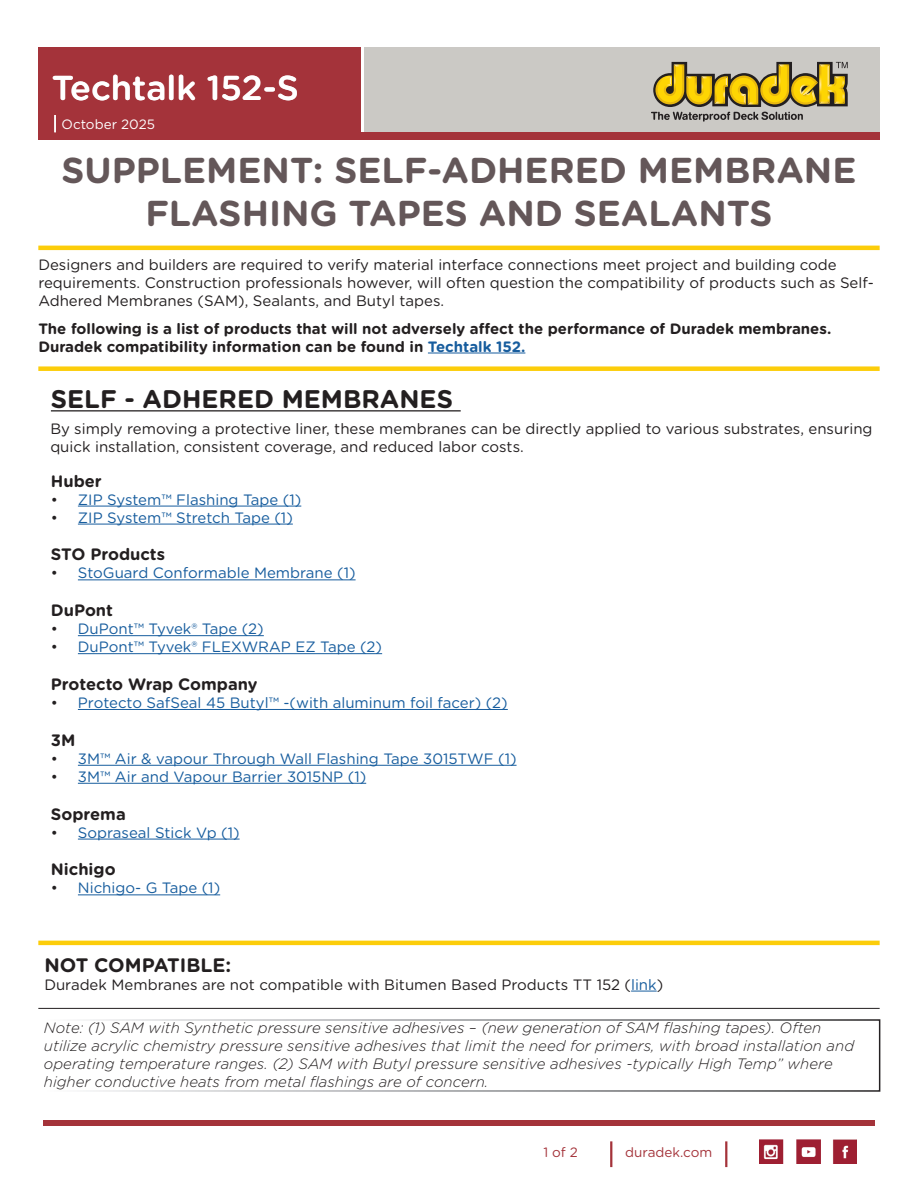
<style>
.page{position:relative;width:918px;height:1188px;background:#fff}
.page>*{position:absolute;margin:0;border:0;box-sizing:border-box;transform-origin:0 0}
.t1{font:700 36px/43.2px "Gotham Rounded";color:#645759;text-align:center}
.t2{font:500 34.5px "Gotham Rounded";color:#fff}
.t3{font:700 25.5px "Gotham Rounded";color:#231f20}
.t4{font:700 19.5px "Gotham Rounded";color:#231f20}
.t5{font:700 16.5px "Gotham Rounded";color:#231f20}
.t6{font:15px/18px "Gotham Rounded";color:#231f20}
.t7{font:italic 300 15px/18px "Gotham Rounded";color:#231f20}
.t8{font:15px "Gotham Rounded";color:#175d9e}
.t9{font:700 15px/18px "Gotham Rounded";color:#231f20}
.t10{font:13.5px "Gotham Rounded";color:#a4333a}
.t11{font:13.5px "Gotham Rounded";color:#fff}
.s1{color:#175d9e}
.s2{color:#231f20}
</style>
<div class="page">
<div style="left:38px;top:47px;width:323px;height:92px;background:#a4333a"></div>
<div style="left:364px;top:47px;width:516px;height:92px;background:#cbc9c5"></div>
<div style="left:358px;top:132px;width:522px;height:7px;background:#a4333a"></div>
<svg style="left:651px;top:62px;width:197px;height:60px"></svg>
<div style="left:43px;top:1121px;width:832px;height:5px;background:#a4333a"></div>
<hr style="left:725px;top:1141px;width:2px;height:26px;background:#a4333a">
<hr style="left:610px;top:1141px;width:2px;height:26px;background:#a4333a">
<img style="left:833px;top:1140px;width:24px;height:24px">
<img style="left:759px;top:1143px;width:1px;height:21px">
<img style="left:760px;top:1140px;width:61px;height:24px">
<hr style="left:38px;top:246px;width:842px;height:4px;background:#fccd0a">
<div style="left:38px;top:366px;width:842px;height:5px;background:#fccd0a"></div>
<hr style="left:38px;top:941px;width:842px;height:4px;background:#fccd0a">
<hr style="left:38px;top:1008px;width:842px;height:1px;background:#231f20">
<hr style="left:428px;top:353px;width:97px;height:1px;background:#175d9e">
<svg style="left:54px;top:115px;width:2px;height:17px"></svg>
<hr style="left:51px;top:410px;width:410px;height:1px;background:#231f20">
<hr style="left:78px;top:506px;width:223px;height:1px;background:#175d9e">
<hr style="left:78px;top:524px;width:215px;height:1px;background:#175d9e">
<hr style="left:78px;top:579px;width:278px;height:1px;background:#175d9e">
<hr style="left:78px;top:635px;width:186px;height:1px;background:#175d9e">
<hr style="left:78px;top:653px;width:304px;height:1px;background:#175d9e">
<hr style="left:78px;top:709px;width:430px;height:1px;background:#175d9e">
<hr style="left:78px;top:765px;width:439px;height:1px;background:#175d9e">
<hr style="left:78px;top:783px;width:288px;height:1px;background:#175d9e">
<hr style="left:78px;top:839px;width:162px;height:1px;background:#175d9e">
<hr style="left:78px;top:894px;width:142px;height:1px;background:#175d9e">
<svg style="left:631px;top:991px;width:26px;height:1px"></svg>
<div style="left:42px;top:1019px;width:838px;height:73px;border:2px solid #fff"></div>
<h2 class="t2" style="left:52px;top:63px;width:249px">Techtalk 152-S</h2>
<p class="t11" style="left:62px;top:115px;width:95px">October 2025</p>
<h1 class="t1" style="left:61px;top:147px;width:797px">SUPPLEMENT: SELF-ADHERED MEMBRANE<br>FLASHING TAPES AND SEALANTS</h1>
<p class="t6" style="left:38px;top:255px;width:837px">Designers and builders are required to verify material interface connections meet project and building code requirements. Construction professionals however, will often question the compatibility of products such as Self-<br>Adhered Membranes (SAM), Sealants, and Butyl tapes.</p>
<p class="t9" style="left:38px;top:319px;width:794px">The following is a list of products that will not adversely affect the performance of Duradek membranes.<br>Duradek compatibility information can be found in <span class="s1">Techtalk 152.</span></p>
<h3 class="t3" style="left:51px;top:381px;width:404px">SELF - ADHERED MEMBRANES</h3>
<p class="t6" style="left:50px;top:419px;width:824px">By simply removing a protective liner, these membranes can be directly applied to various substrates, ensuring quick installation, consistent coverage, and reduced labor costs.</p>
<p class="t5" style="left:51px;top:469px;width:52px">Huber</p>
<p class="t8" style="left:51px;top:489px;width:252px"><span class="s2">•</span> ZIP System™ Flashing Tape (1)</p>
<p class="t8" style="left:51px;top:507px;width:243px"><span class="s2">•</span> ZIP System™ Stretch Tape (1)</p>
<p class="t5" style="left:51px;top:542px;width:116px">STO Products</p>
<p class="t8" style="left:51px;top:563px;width:306px"><span class="s2">•</span> StoGuard Conformable Membrane (1)</p>
<p class="t5" style="left:51px;top:598px;width:64px">DuPont</p>
<p class="t8" style="left:51px;top:619px;width:214px"><span class="s2">•</span> DuPont™ Tyvek® Tape (2)</p>
<p class="t8" style="left:51px;top:637px;width:333px"><span class="s2">•</span> DuPont™ Tyvek® FLEXWRAP EZ Tape (2)</p>
<p class="t5" style="left:51px;top:672px;width:208px">Protecto Wrap Company</p>
<p class="t8" style="left:51px;top:692px;width:458px"><span class="s2">•</span> Protecto SafSeal 45 Butyl™ -(with aluminum foil facer) (2)</p>
<p class="t5" style="left:51px;top:728px;width:26px">3M</p>
<p class="t8" style="left:51px;top:748px;width:467px"><span class="s2">•</span> 3M™ Air &amp; vapour Through Wall Flashing Tape 3015TWF (1)</p>
<p class="t8" style="left:51px;top:766px;width:317px"><span class="s2">•</span> 3M™ Air and Vapour Barrier 3015NP (1)</p>
<p class="t5" style="left:51px;top:802px;width:76px">Soprema</p>
<p class="t8" style="left:51px;top:822px;width:190px"><span class="s2">•</span> Sopraseal Stick Vp (1)</p>
<p class="t5" style="left:51px;top:857px;width:66px">Nichigo</p>
<p class="t8" style="left:51px;top:878px;width:171px"><span class="s2">•</span> Nichigo- G Tape (1)</p>
<h3 class="t4" style="left:44px;top:950px;width:189px">NOT COMPATIBLE:</h3>
<p class="t6" style="left:44px;top:975px;width:620px">Duradek Membranes are not compatible with Bitumen Based Products TT 152 (<span class="s1">link</span>)</p>
<p class="t7" style="left:44px;top:1018px;width:812px">Note: (1) SAM with Synthetic pressure sensitive adhesives – (new generation of SAM flashing tapes). Often utilize acrylic chemistry pressure sensitive adhesives that limit the need for primers, with broad installation and operating temperature ranges. (2) SAM with Butyl pressure sensitive adhesives -typically High Temp” where higher conductive heats from metal flashings are of concern.</p>
<p class="t10" style="left:543px;top:1143px;width:36px">1 of 2</p>
<p class="t10" style="left:625px;top:1143px;width:88px">duradek.com</p>
</div>
